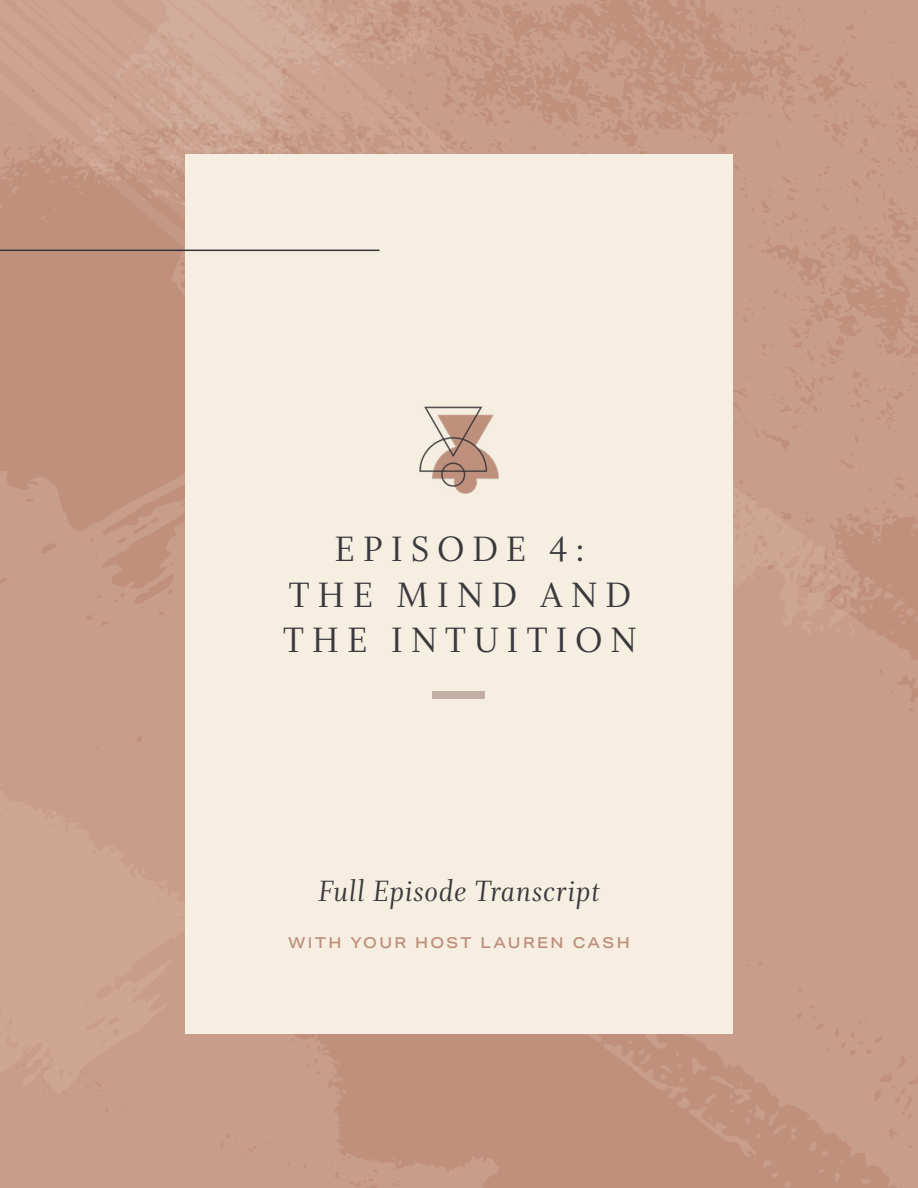
<style>
.page{position:relative;width:918px;height:1188px;background:#fff}
.page>*{position:absolute;margin:0;border:0;box-sizing:border-box;transform-origin:0 0}
.t1{font:37.8px/45.3px "Whitman Display";letter-spacing:.21em;color:#3a393d;text-align:center}
.t2{font:italic 31.5px "Whitman Display";letter-spacing:.04em;color:#3a393d}
.t3{font:500 15px "Aktiv Grotesk Ex";letter-spacing:.16em;color:#be8f7b}
</style>
<div class="page">
<img style="left:0;top:0;width:918px;height:1188px">
<div style="left:760px;top:819px;width:17px;height:14px;background:#c89d89"></div>
<div style="left:185px;top:154px;width:548px;height:880px;background:#f6eee1"></div>
<img style="left:419px;top:406px;width:80px;height:88px">
<hr style="left:0;top:250px;width:380px;height:1px;background:#36343a">
<div style="left:433px;top:691px;width:52px;height:8px;background:#c1afa3"></div>
<p class="t1" style="left:283px;top:527px;width:355px">EPISODE 4:<br>THE MIND AND<br>THE INTUITION</p>
<p class="t2" style="left:318px;top:874px;width:283px">Full Episode Transcript</p>
<p class="t3" style="left:288px;top:934px;width:343px">WITH YOUR HOST LAUREN CASH</p>
</div>
